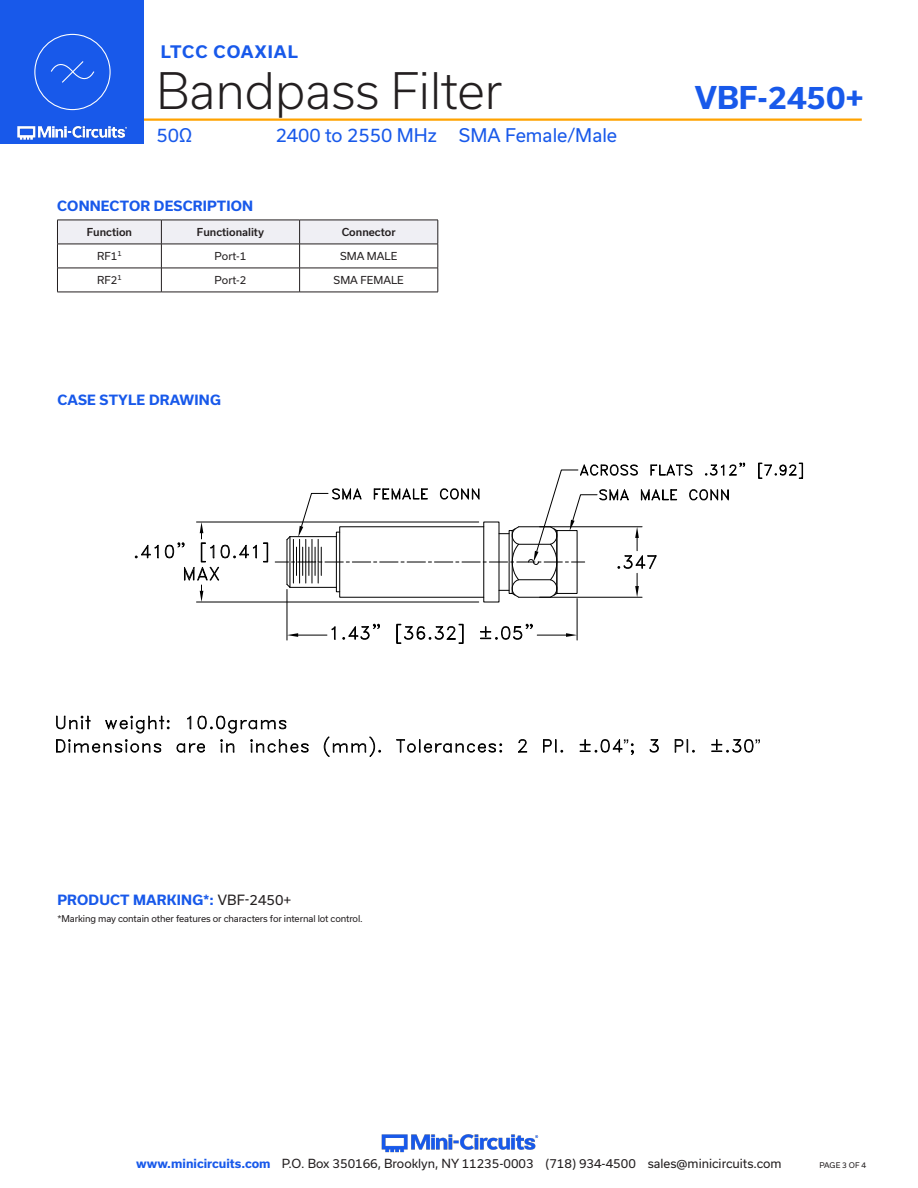
<style>
.page{position:relative;width:918px;height:1188px;background:#fff}
.page>*{position:absolute;margin:0;border:0;box-sizing:border-box;transform-origin:0 0}
.t1{font:300 48px "Usual";color:#231f20}
.t2{font:700 30px "Usual";color:#1859ea}
.t3{font:18px "Usual";color:#1859ea}
.t4{font:700 16.5px "Usual";letter-spacing:.06em;color:#1859ea}
.Blue_Headers{font:700 13.5px "Usual";letter-spacing:.015em;color:#1859ea}
.t5{font:12px "Usual";color:#231f20}
.Table_Header_Center{font:500 10.5px "Usual";color:#231f20}
.Table_Body_Center{font:10.5px "Usual";color:#231f20}
.Table_Body_Left_Justified{font:10.5px "Usual";color:#231f20}
.Notes{font:9px "Usual";letter-spacing:-.01em;color:#231f20}
.t6{font:7.5px "Usual";color:#231f20}
.s1{font-weight:400;color:#231f20}
.s2{font-weight:700;color:#1859ea}
</style>
<div class="page">
<img style="left:381px;top:1134px;width:158px;height:19px">
<hr style="left:129px;top:118px;width:733px;height:3px;background:#ffa300">
<div style="left:0;top:0;width:144px;height:144px;background:#1859ea"></div>
<img style="left:17px;top:120px;width:128px;height:20px">
<svg style="left:758px;top:463px;width:45px;height:16px"></svg>
<hr style="left:197px;top:522px;width:282px;height:1px;background:#000">
<hr style="left:197px;top:602px;width:282px;height:1px;background:#000">
<svg style="left:135px;top:544px;width:24px;height:15px"></svg>
<svg style="left:263px;top:542px;width:5px;height:21px"></svg>
<svg style="left:165px;top:522px;width:92px;height:80px"></svg>
<svg style="left:275px;top:463px;width:471px;height:181px"></svg>
<svg style="left:56px;top:715px;width:114px;height:38px"></svg>
<svg style="left:176px;top:715px;width:133px;height:38px"></svg>
<svg style="left:324px;top:736px;width:57px;height:21px"></svg>
<svg style="left:396px;top:739px;width:106px;height:14px"></svg>
<svg style="left:518px;top:739px;width:9px;height:14px"></svg>
<svg style="left:543px;top:739px;width:20px;height:14px"></svg>
<svg style="left:580px;top:739px;width:54px;height:16px"></svg>
<svg style="left:649px;top:739px;width:46px;height:14px"></svg>
<svg style="left:711px;top:739px;width:49px;height:14px"></svg>
<svg style="left:57px;top:220px;width:382px;height:72px"></svg>
<hr style="left:57px;top:292px;width:104px;height:1px;background:#231f20">
<hr style="left:161px;top:292px;width:139px;height:1px;background:#231f20">
<hr style="left:300px;top:292px;width:138px;height:1px;background:#231f20">
<div style="left:34px;top:34px;width:77px;height:76px;border:1px solid #fff;border-radius:50%"></div>
<svg style="left:50px;top:61px;width:45px;height:22px"></svg>
<h3 class="t4" style="left:161px;top:42px;width:138px">LTCC COAXIAL</h3>
<h1 class="t1" style="left:156px;top:63px;width:348px">Bandpass Filter</h1>
<h3 class="t3" style="left:156px;top:125px;width:37px">50Ω</h3>
<h3 class="t3" style="left:276px;top:125px;width:343px">2400 to 2550 MHz SMA Female/Male</h3>
<p class="Blue_Headers" style="left:57px;top:198px;width:197px">CONNECTOR DESCRIPTION</p>
<p class="Table_Header_Center" style="left:87px;top:226px;width:47px">Function</p>
<p class="Table_Header_Center" style="left:197px;top:226px;width:69px">Functionality</p>
<p class="Table_Header_Center" style="left:342px;top:226px;width:55px">Connector</p>
<p class="Table_Body_Left_Justified" style="left:97px;top:250px;width:26px">RF1<sup>1</sup></p>
<p class="Table_Body_Center" style="left:215px;top:250px;width:33px">Port-1</p>
<p class="Table_Body_Center" style="left:340px;top:250px;width:59px">SMA MALE</p>
<p class="Table_Body_Left_Justified" style="left:97px;top:274px;width:26px">RF2<sup>1</sup></p>
<p class="Table_Body_Center" style="left:215px;top:274px;width:33px">Port-2</p>
<p class="Table_Body_Center" style="left:334px;top:274px;width:72px">SMA FEMALE</p>
<p class="Blue_Headers" style="left:57px;top:392px;width:165px">CASE STYLE DRAWING</p>
<h2 class="t2" style="left:695px;top:80px;width:171px">VBF-2450+</h2>
<p class="Blue_Headers" style="left:57px;top:892px;width:235px">PRODUCT MARKING*: <span class="s1">VBF-2450+</span></p>
<p class="Notes" style="left:57px;top:914px;width:307px">*Marking may contain other features or characters for internal lot control.</p>
<p class="t5" style="left:136px;top:1157px;width:647px"><span class="s2">www.minicircuits.com</span> P.O. Box 350166, Brooklyn, NY 11235-0003 (718) 934-4500 sales@minicircuits.com</p>
<p class="t6" style="left:819px;top:1161px;width:48px">PAGE 3 OF 4</p>
</div>
